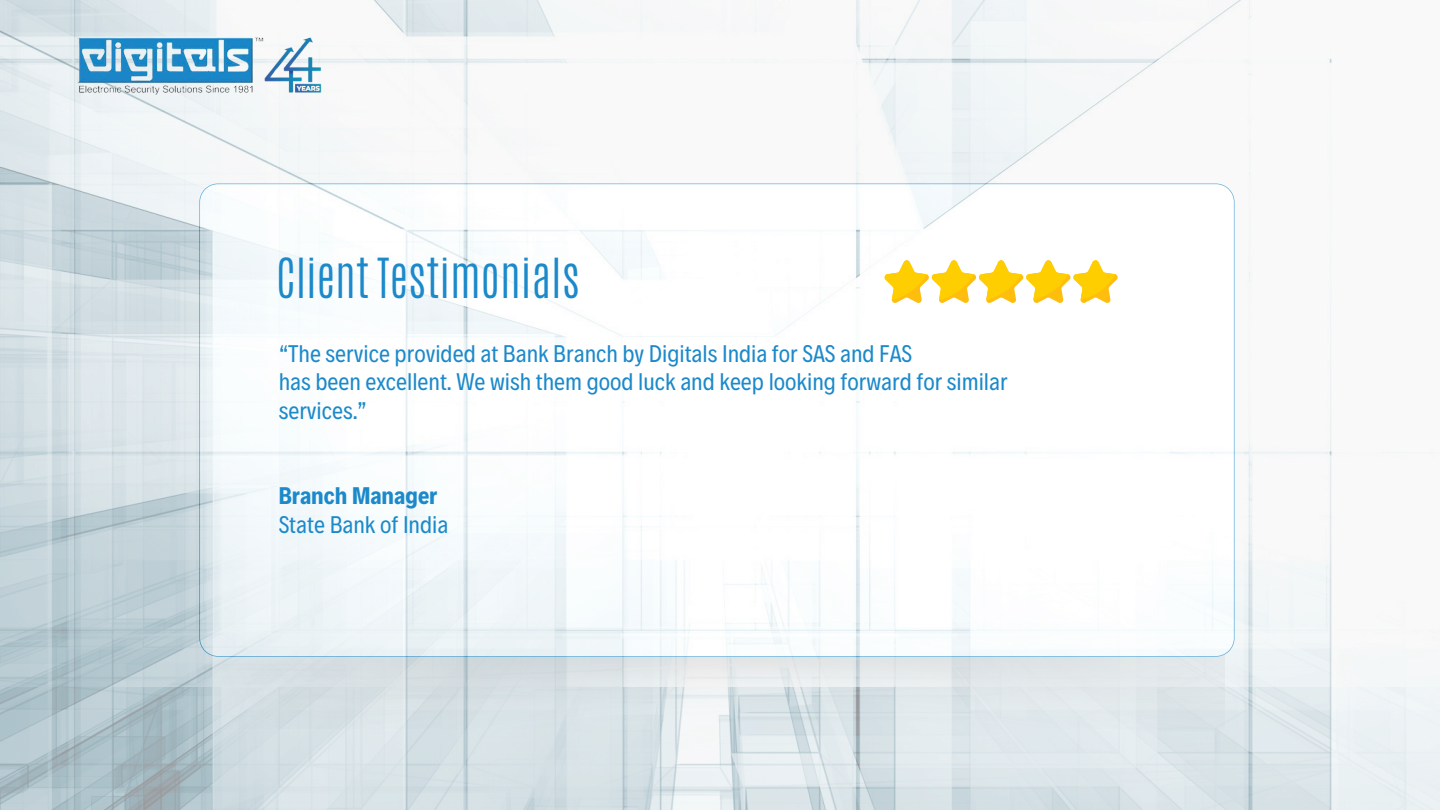
<style>
.page{position:relative;width:1440px;height:810px;background:#fff}
.page>*{position:absolute;margin:0;border:0;box-sizing:border-box;transform-origin:0 0}
.t1{font:300 46.1px "Antonio";color:#1b89ca}
.t2{font:24.3px "Decalotype";color:#1b89ca}
.t3{font:700 24.3px "Decalotype";color:#1b89ca}
</style>
<div class="page">
<img style="left:0;top:0;width:1440px;height:810px">
<img style="left:60px;top:25px;width:280px;height:82px">
<svg style="left:884px;top:260px;width:234px;height:44px"></svg>
<h1 class="t1" style="left:276px;top:245px;width:305px">Client Testimonials</h1>
<p class="t2" style="left:279px;top:337px;width:635px">“The service provided at Bank Branch by Digitals India for SAS and FAS</p>
<p class="t2" style="left:279px;top:366px;width:731px">has been excellent. We wish them good luck and keep looking forward for similar</p>
<p class="t2" style="left:279px;top:394px;width:90px">services.”</p>
<p class="t3" style="left:279px;top:480px;width:160px">Branch Manager</p>
<p class="t2" style="left:279px;top:508px;width:171px">State Bank of India</p>
</div>
